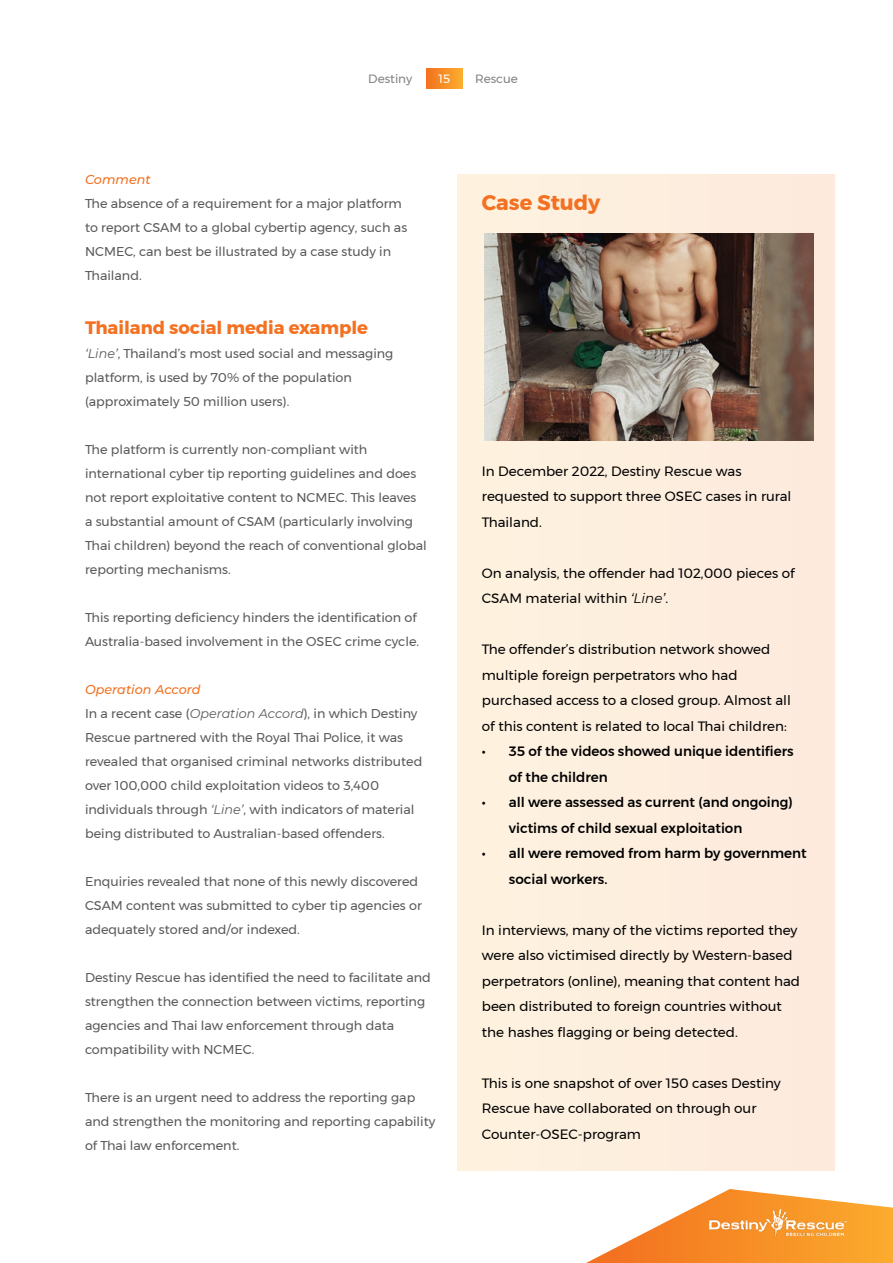
<style>
.page{position:relative;width:893px;height:1263px;background:#fff}
.page>*{position:absolute;margin:0;border:0;box-sizing:border-box;transform-origin:0 0}
.t1{font:700 21px "Montserrat";color:#f37121}
.t2{font:700 18px "Montserrat";color:#f37121}
.t3{font:13.5px/25.5px "Montserrat";color:#000}
.t4{font:500 13.5px/25.5px "Montserrat";color:#000}
.t5{font:12.75px/24px "Montserrat";color:#58595b}
.t6{font:italic 500 12.75px "Montserrat";color:#f37121}
.t7{font:12px "Montserrat";color:#808285}
.t8{font:12px "Montserrat";color:#fff}
.s1{font-style:italic}
.s2{font-weight:500;font-style:italic;color:#f37121}
</style>
<div class="page">
<svg style="left:586px;top:1189px;width:307px;height:74px"></svg>
<img style="left:710px;top:1209px;width:136px;height:26px">
<div style="left:457px;top:175px;width:377px;height:995px;background:#fdefde"></div>
<img style="left:484px;top:233px;width:330px;height:208px">
<div style="left:426px;top:69px;width:36px;height:20px;background:linear-gradient(to right,#f37120,#fbab2d)"></div>
<p class="t7" style="left:368px;top:70px;width:45px">Destiny</p>
<p class="t8" style="left:438px;top:70px;width:13px">15</p>
<p class="t7" style="left:475px;top:70px;width:44px">Rescue</p>
<p class="t6" style="left:85px;top:170px;width:67px">Comment</p>
<p class="t5" style="left:85px;top:191px;width:324px">The absence of a requirement for a major platform to report CSAM to a global cybertip agency, such as NCMEC, can best be illustrated by a case study in Thailand.</p>
<h2 class="t2" style="left:85px;top:313px;width:285px">Thailand social media example</h2>
<p class="t5" style="left:85px;top:341px;width:310px"><span class="s1">‘Line’</span>, Thailand’s most used social and messaging platform, is used by 70% of the population (approximately 50 million users).</p>
<p class="t5" style="left:85px;top:437px;width:343px">The platform is currently non-compliant with international cyber tip reporting guidelines and does not report exploitative content to NCMEC. This leaves a substantial amount of CSAM (particularly involving Thai children) beyond the reach of conventional global reporting mechanisms.</p>
<p class="t5" style="left:85px;top:605px;width:336px">This reporting deficiency hinders the identification of<br>Australia-based involvement in the OSEC crime cycle.</p>
<p class="t5" style="left:85px;top:677px;width:339px"><span class="s2">Operation Accord<br></span>In a recent case (<span class="s1">Operation Accord</span>), in which Destiny Rescue partnered with the Royal Thai Police, it was revealed that organised criminal networks distributed over 100,000 child exploitation videos to 3,400 individuals through <span class="s1">‘Line’</span>, with indicators of material being distributed to Australian-based offenders.</p>
<p class="t5" style="left:85px;top:869px;width:338px">Enquiries revealed that none of this newly discovered<br>CSAM content was submitted to cyber tip agencies or adequately stored and/or indexed.</p>
<p class="t5" style="left:85px;top:965px;width:347px">Destiny Rescue has identified the need to facilitate and strengthen the connection between victims, reporting agencies and Thai law enforcement through data compatibility with NCMEC.</p>
<p class="t5" style="left:85px;top:1085px;width:352px">There is an urgent need to address the reporting gap and strengthen the monitoring and reporting capability of Thai law enforcement.</p>
<h1 class="t1" style="left:482px;top:186px;width:120px">Case Study</h1>
<p class="t3" style="left:482px;top:458px;width:311px">In December 2022, Destiny Rescue was requested to support three OSEC cases in rural<br>Thailand.</p>
<p class="t3" style="left:482px;top:560px;width:314px">On analysis, the offender had 102,000 pieces of<br>CSAM material within <span class="s1">‘Line’</span>.</p>
<p class="t3" style="left:482px;top:636px;width:311px">The offender’s distribution network showed multiple foreign perpetrators who had purchased access to a closed group. Almost all of this content is related to local Thai children:</p>
<p class="t4" style="left:509px;top:739px;width:286px;text-indent:-27px">• 35 of the videos showed unique identifiers of the children</p>
<p class="t4" style="left:509px;top:790px;width:285px;text-indent:-27px">• all were assessed as current (and ongoing) victims of child sexual exploitation</p>
<p class="t4" style="left:509px;top:841px;width:299px;text-indent:-27px">• all were removed from harm by government social workers.</p>
<p class="t3" style="left:482px;top:917px;width:320px">In interviews, many of the victims reported they were also victimised directly by Western-based perpetrators (online), meaning that content had been distributed to foreign countries without the hashes flagging or being detected.</p>
<p class="t3" style="left:482px;top:1070px;width:300px">This is one snapshot of over 150 cases Destiny<br>Rescue have collaborated on through our<br>Counter-OSEC-program</p>
</div>
